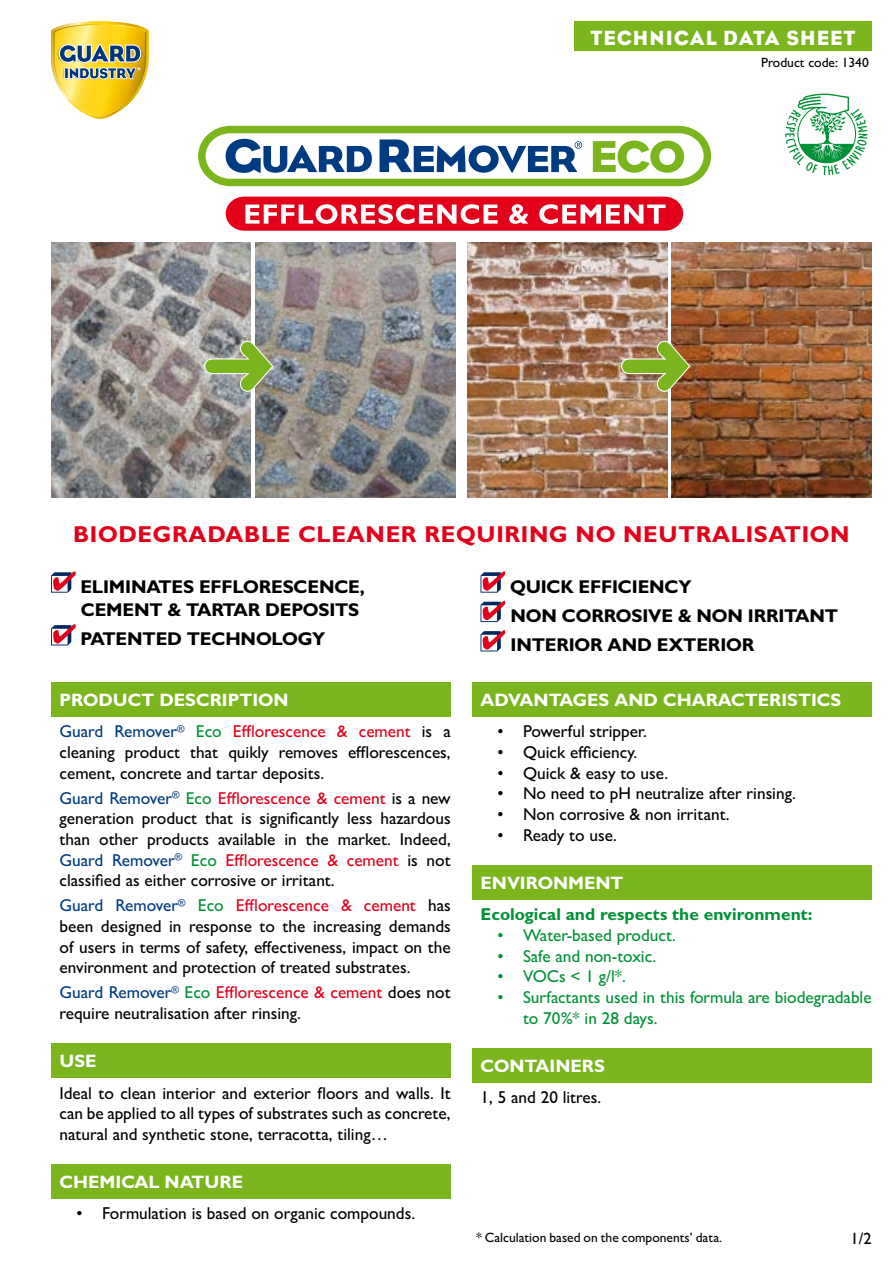
<style>
.page{position:relative;width:893px;height:1263px;background:#fff}
.page>*{position:absolute;margin:0;border:0;box-sizing:border-box;transform-origin:0 0}
.t1{font:700 23.1px "Gill Sans MT Std";letter-spacing:.03em;color:#e2001a}
.t2{font:21px "Eagle";letter-spacing:.05em;color:#fff}
.t3{font:700 18.6px/29.4px "Gill Sans MT Std";letter-spacing:-.01em;color:#000}
.t4{font:700 18px "Gill Sans MT Std";color:#fff}
.t5{font:500 17.25px/20.7px "Gill Sans MT Std";color:#000;text-align:justify}
.t6{font:500 17.25px/20.7px "Gill Sans MT Std";color:#009136}
.t7{font:700 17.25px "Gill Sans MT Std";color:#009136}
.t8{font:500 16.5px "Gill Sans MT Std";color:#000}
.t9{font:500 13.5px "Gill Sans MT Std";color:#000}
.s1{color:#003a80}
.s2{color:#009136}
.s3{color:#e2001a}
</style>
<div class="page">
<img style="left:51px;top:242px;width:200px;height:255px">
<img style="left:255px;top:242px;width:200px;height:255px">
<img style="left:468px;top:242px;width:200px;height:255px">
<img style="left:672px;top:242px;width:200px;height:255px">
<div style="left:574px;top:21px;width:298px;height:30px;background:#7ab51d"></div>
<div style="left:51px;top:682px;width:400px;height:34px;background:#7ab51d"></div>
<div style="left:51px;top:1044px;width:400px;height:34px;background:#7ab51d"></div>
<div style="left:51px;top:1165px;width:400px;height:34px;background:#7ab51d"></div>
<div style="left:472px;top:682px;width:400px;height:34px;background:#7ab51d"></div>
<div style="left:472px;top:865px;width:400px;height:34px;background:#7ab51d"></div>
<div style="left:472px;top:1048px;width:400px;height:34px;background:#7ab51d"></div>
<svg style="left:51px;top:571px;width:25px;height:22px"></svg>
<svg style="left:51px;top:624px;width:25px;height:21px"></svg>
<svg style="left:480px;top:571px;width:25px;height:22px"></svg>
<svg style="left:480px;top:601px;width:25px;height:21px"></svg>
<svg style="left:480px;top:630px;width:25px;height:21px"></svg>
<svg style="left:51px;top:21px;width:98px;height:98px"></svg>
<svg style="left:785px;top:94px;width:82px;height:80px"></svg>
<svg style="left:226px;top:197px;width:457px;height:34px"></svg>
<svg style="left:198px;top:126px;width:513px;height:60px"></svg>
<svg style="left:204px;top:341px;width:70px;height:51px;background:#90a76d"></svg>
<svg style="left:621px;top:341px;width:69px;height:51px;background:#99964b"></svg>
<p class="t2" style="left:590px;top:24px;width:267px">TECHNICAL DATA SHEET</p>
<p class="t9" style="left:761px;top:54px;width:109px">Product code: 1340</p>
<h1 class="t1" style="left:73px;top:519px;width:778px">BIODEGRADABLE CLEANER REQUIRING NO NEUTRALISATION</h1>
<p class="t3" style="left:80px;top:574px;width:286px;line-height:23.4px">ELIMINATES EFFLORESCENCE,<br>CEMENT &amp; TARTAR DEPOSITS</p>
<p class="t3" style="left:81px;top:624px;width:246px">PATENTED TECHNOLOGY</p>
<p class="t4" style="left:60px;top:688px;width:231px">PRODUCT DESCRIPTION</p>
<p class="t5" style="left:60px;top:721px;width:393px"><span class="s1">Guard Remover</span><sup>®</sup> <span class="s2">Eco</span> <span class="s3">Efflorescence &amp; cement</span> is a cleaning product that quikly removes efflorescences, cement, concrete and tartar deposits.</p>
<p class="t5" style="left:60px;top:787px;width:393px"><span class="s1">Guard Remover</span><sup>®</sup> <span class="s2">Eco</span> <span class="s3">Efflorescence &amp; cement</span> is a new generation product that is significantly less hazardous than other products available in the market. Indeed, <span class="s1">Guard Remover</span><sup>®</sup> <span class="s2">Eco</span> <span class="s3">Efflorescence &amp; cement</span> is not classified as either corrosive or irritant.</p>
<p class="t5" style="left:60px;top:895px;width:393px"><span class="s1">Guard Remover</span><sup>®</sup> <span class="s2">Eco</span> <span class="s3">Efflorescence &amp; cement</span> has been designed in response to the increasing demands of users in terms of safety, effectiveness, impact on the environment and protection of treated substrates.</p>
<p class="t5" style="left:60px;top:982px;width:393px"><span class="s1">Guard Remover</span><sup>®</sup> <span class="s2">Eco</span> <span class="s3">Efflorescence &amp; cement</span> does not require neutralisation after rinsing.</p>
<p class="t4" style="left:60px;top:1050px;width:39px">USE</p>
<p class="t5" style="left:60px;top:1082px;width:393px">Ideal to clean interior and exterior floors and walls. It can be applied to all types of substrates such as concrete, natural and synthetic stone, terracotta, tiling…</p>
<p class="t4" style="left:60px;top:1170px;width:185px">CHEMICAL NATURE</p>
<p class="t5" style="left:77px;top:1203px;width:340px">• Formulation is based on organic compounds.</p>
<p class="t3" style="left:510px;top:571px;width:330px">QUICK EFFICIENCY<br>NON CORROSIVE &amp; NON IRRITANT<br>INTERIOR AND EXTERIOR</p>
<p class="t4" style="left:480px;top:688px;width:362px">ADVANTAGES AND CHARACTERISTICS</p>
<p class="t5" style="left:497px;top:721px;width:151px">• Powerful stripper.</p>
<p class="t5" style="left:497px;top:742px;width:141px">• Quick efficiency.</p>
<p class="t5" style="left:497px;top:762px;width:172px">• Quick &amp; easy to use.</p>
<p class="t5" style="left:497px;top:783px;width:300px">• No need to pH neutralize after rinsing.</p>
<p class="t5" style="left:497px;top:804px;width:233px">• Non corrosive &amp; non irritant.</p>
<p class="t5" style="left:497px;top:824px;width:121px">• Ready to use.</p>
<p class="t4" style="left:480px;top:871px;width:145px">ENVIRONMENT</p>
<p class="t7" style="left:480px;top:904px;width:334px">Ecological and respects the environment:</p>
<p class="t6" style="left:497px;top:924px;width:180px">• Water-based product.</p>
<p class="t6" style="left:497px;top:945px;width:160px">• Safe and non-toxic.</p>
<p class="t6" style="left:497px;top:966px;width:130px">• VOCs &lt; 1 g/l*.</p>
<p class="t6" style="left:523px;top:987px;width:350px;text-indent:-26px">• Surfactants used in this formula are biodegradable to 70%* in 28 days.</p>
<p class="t4" style="left:480px;top:1054px;width:126px">CONTAINERS</p>
<p class="t5" style="left:480px;top:1087px;width:122px">1, 5 and 20 litres.</p>
<p class="t9" style="left:476px;top:1230px;width:247px">* Calculation based on the components’ data.</p>
<p class="t8" style="left:851px;top:1229px;width:23px">1/2</p>
</div>
